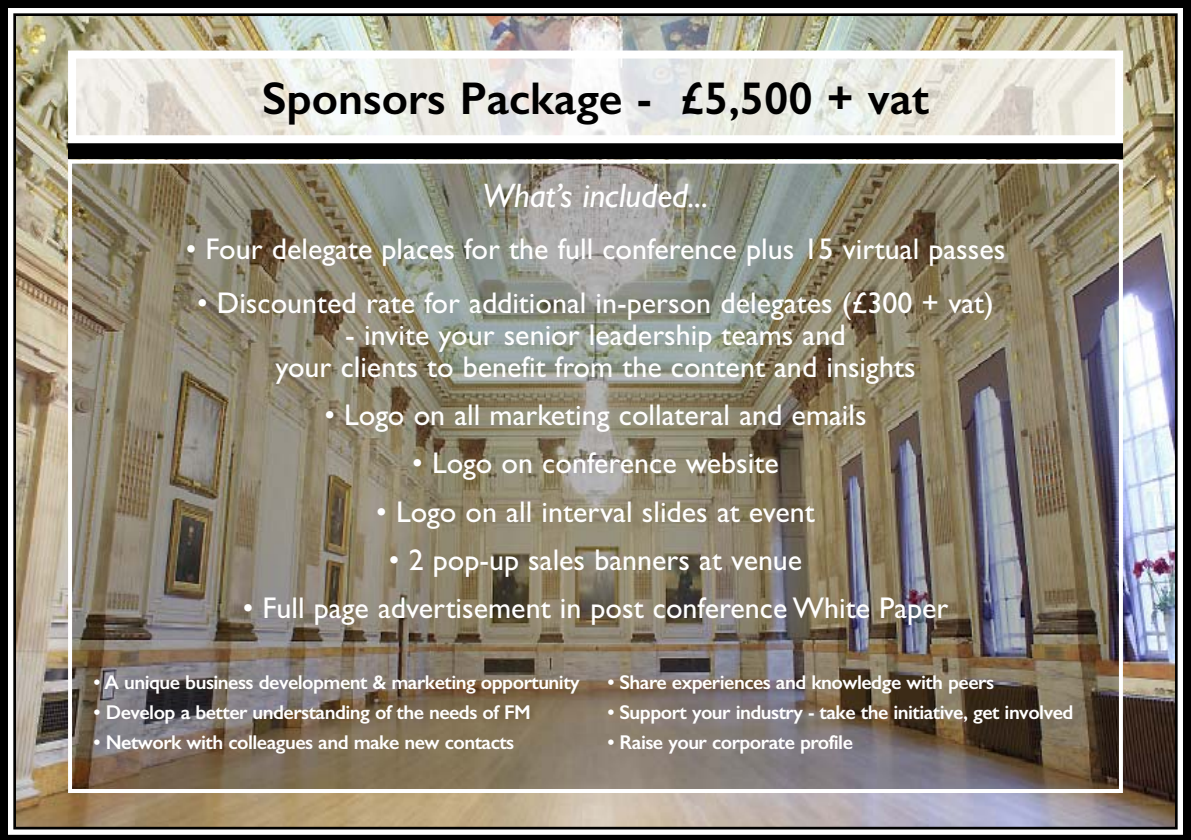
<style>
.page{position:relative;width:1191px;height:840px;background:#fff}
.page>*{position:absolute;margin:0;border:0;box-sizing:border-box;transform-origin:0 0}
.t1{font:600 46px "Gill Sans";color:#000}
.t2{font:italic 34px "Gill Sans";color:#fff}
.t3{font:30px/32px "Gill Sans";color:#fff;text-align:center}
.t4{font:600 20px "Gill Sans";letter-spacing:-.025em;color:#fff}
</style>
<div class="page">
<img style="left:0;top:0;width:1191px;height:839px">
<div style="left:68px;top:143px;width:1055px;height:16px;background:#000"></div>
<img style="left:77px;top:59px;width:1037px;height:75px">
<div style="left:68px;top:50px;width:1055px;height:93px;border:8px solid #fff"></div>
<img style="left:73px;top:164px;width:1045px;height:623px">
<div style="left:68px;top:159px;width:1055px;height:633px;border:4px solid #fff"></div>
<h1 class="t1" style="left:262px;top:83px;width:668px">Sponsors Package - £5,500 + vat</h1>
<p class="t2" style="left:482px;top:184px;width:227px">What’s included...</p>
<p class="t3" style="left:186px;top:236px;width:821px">• Four delegate places for the full conference plus 15 virtual passes</p>
<p class="t3" style="left:197px;top:290px;width:798px">• Discounted rate for additional in-person delegates (£300 + vat)</p>
<p class="t3" style="left:275px;top:322px;width:641px">- invite your senior leadership teams and<br>your clients to benefit from the content and insights</p>
<p class="t3" style="left:324px;top:402px;width:544px">• Logo on all marketing collateral and emails</p>
<p class="t3" style="left:412px;top:450px;width:368px">• Logo on conference website</p>
<p class="t3" style="left:376px;top:498px;width:440px">• Logo on all interval slides at event</p>
<p class="t3" style="left:389px;top:546px;width:415px">• 2 pop-up sales banners at venue</p>
<p class="t3" style="left:243px;top:594px;width:707px">• Full page advertisement in post conference White Paper</p>
<p class="t4" style="left:94px;top:674px;width:488px">• A unique business development &amp; marketing opportunity</p>
<p class="t4" style="left:94px;top:704px;width:439px">• Develop a better understanding of the needs of FM</p>
<p class="t4" style="left:94px;top:734px;width:422px">• Network with colleagues and make new contacts</p>
<p class="t4" style="left:607px;top:674px;width:388px">• Share experiences and knowledge with peers</p>
<p class="t4" style="left:607px;top:704px;width:467px">• Support your industry - take the initiative, get involved</p>
<p class="t4" style="left:607px;top:734px;width:247px">• Raise your corporate profile</p>
</div>
